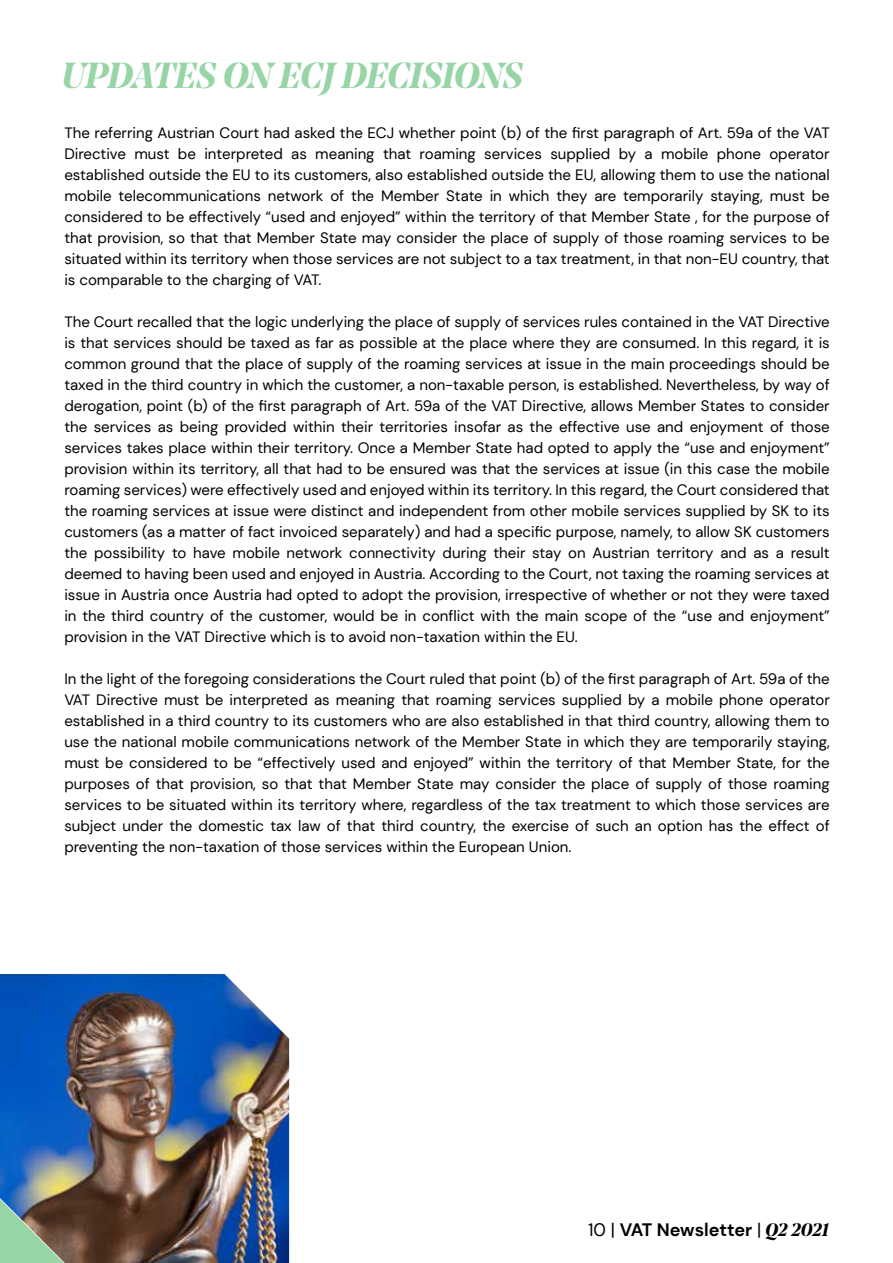
<style>
.page{position:relative;width:893px;height:1263px;background:#fff}
.page>*{position:absolute;margin:0;border:0;box-sizing:border-box;transform-origin:0 0}
.t1{font:italic 700 36px "Noe Display";letter-spacing:-.005em;color:#97d5a7}
.t2{font:700 18px "DM Sans";color:#000}
.t3{font:15px/21px "DM Sans";color:#000;text-align:justify}
.s1{font-weight:400}
.s2{font-family:"Noe Display";font-style:italic}
</style>
<div class="page">
<img style="left:0;top:974px;width:289px;height:289px">
<h1 class="t1" style="left:61px;top:53px;width:463px">UPDATES ON ECJ DECISIONS</h1>
<p class="t3" style="left:64px;top:123px;width:767px">The referring Austrian Court had asked the ECJ whether point (b) of the first paragraph of Art. 59a of the VAT Directive must be interpreted as meaning that roaming services supplied by a mobile phone operator established outside the EU to its customers, also established outside the EU, allowing them to use the national mobile telecommunications network of the Member State in which they are temporarily staying, must be considered to be effectively “used and enjoyed” within the territory of that Member State , for the purpose of that provision, so that that Member State may consider the place of supply of those roaming services to be situated within its territory when those services are not subject to a tax treatment, in that non-EU country, that is comparable to the charging of VAT.</p>
<p class="t3" style="left:64px;top:312px;width:767px">The Court recalled that the logic underlying the place of supply of services rules contained in the VAT Directive is that services should be taxed as far as possible at the place where they are consumed. In this regard, it is common ground that the place of supply of the roaming services at issue in the main proceedings should be taxed in the third country in which the customer, a non-taxable person, is established. Nevertheless, by way of derogation, point (b) of the first paragraph of Art. 59a of the VAT Directive, allows Member States to consider the services as being provided within their territories insofar as the effective use and enjoyment of those services takes place within their territory. Once a Member State had opted to apply the “use and enjoyment” provision within its territory, all that had to be ensured was that the services at issue (in this case the mobile roaming services) were effectively used and enjoyed within its territory. In this regard, the Court considered that the roaming services at issue were distinct and independent from other mobile services supplied by SK to its customers (as a matter of fact invoiced separately) and had a specific purpose, namely, to allow SK customers the possibility to have mobile network connectivity during their stay on Austrian territory and as a result deemed to having been used and enjoyed in Austria. According to the Court, not taxing the roaming services at issue in Austria once Austria had opted to adopt the provision, irrespective of whether or not they were taxed in the third country of the customer, would be in conflict with the main scope of the “use and enjoyment” provision in the VAT Directive which is to avoid non-taxation within the EU.</p>
<p class="t3" style="left:64px;top:669px;width:767px">In the light of the foregoing considerations the Court ruled that point (b) of the first paragraph of Art. 59a of the VAT Directive must be interpreted as meaning that roaming services supplied by a mobile phone operator established in a third country to its customers who are also established in that third country, allowing them to use the national mobile communications network of the Member State in which they are temporarily staying, must be considered to be “effectively used and enjoyed” within the territory of that Member State, for the purposes of that provision, so that that Member State may consider the place of supply of those roaming services to be situated within its territory where, regardless of the tax treatment to which those services are subject under the domestic tax law of that third country, the exercise of such an option has the effect of preventing the non-taxation of those services within the European Union.</p>
<p class="t2" style="left:588px;top:1219px;width:242px"><span class="s1">10 |</span> VAT Newsletter <span class="s1">|</span> <span class="s2">Q2 2021</span></p>
</div>
